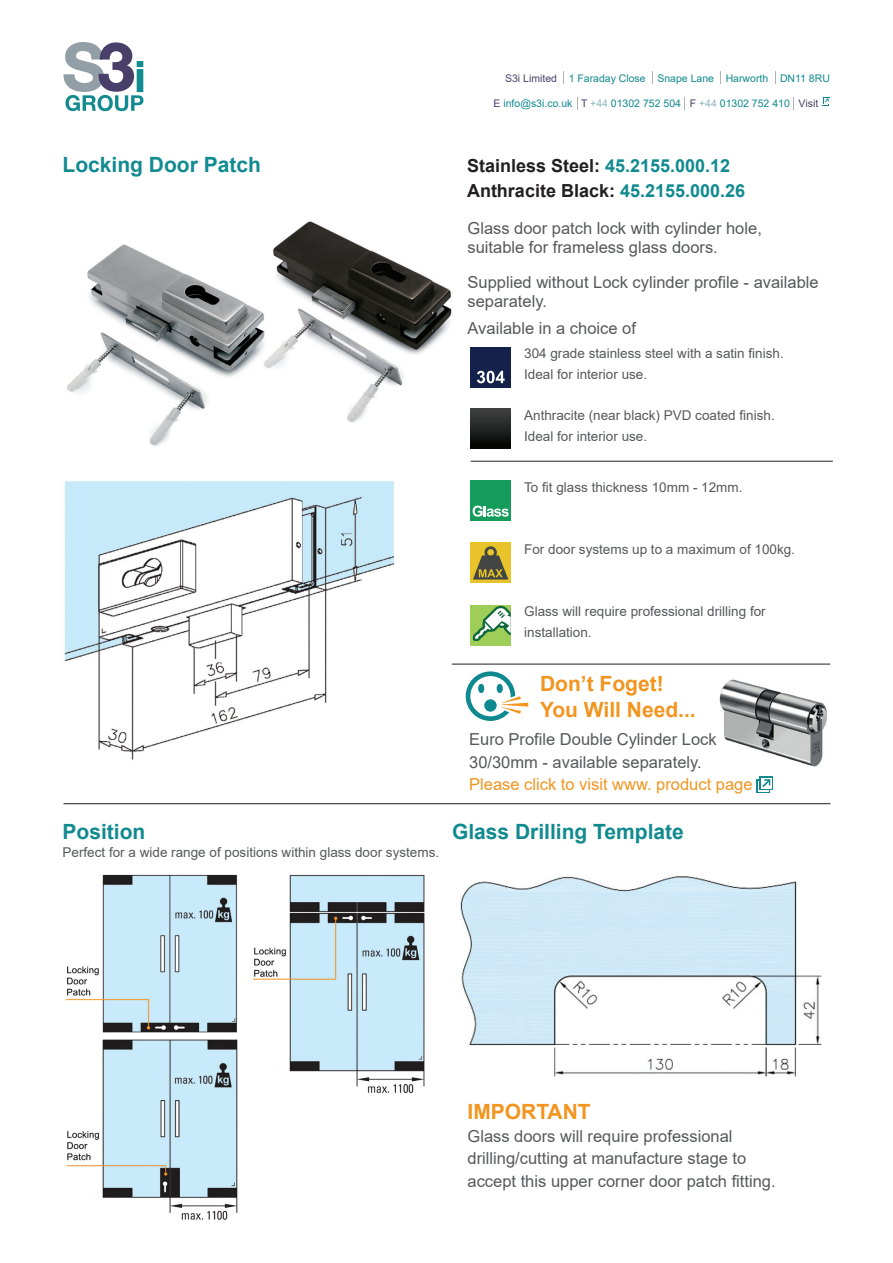
<style>
.page{position:relative;width:893px;height:1263px;background:#fff}
.page>*{position:absolute;margin:0;border:0;box-sizing:border-box;transform-origin:0 0}
.t1{font:700 21px "Arial";color:#118a90}
.t2{font:700 21px/25.5px "Arial";color:#f29520}
.t3{font:700 21px "Arial";color:#f3951e}
.t4{font:700 18px/25.5px "Arial";color:#231f20}
.t5{font:16.5px/22.5px "Arial";color:#57585a}
.t6{font:16.5px "Arial";color:#f29520}
.t7{font:13.5px/21px "Arial";color:#57585a}
.t8{font:10.5px "Arial";color:#11898f}
.s1{color:#4a4168}
.s2{color:#92b7be}
.s3{color:#118a90}
</style>
<div class="page">
<svg style="left:775px;top:71px;width:1px;height:13px"></svg>
<svg style="left:652px;top:71px;width:1px;height:13px"></svg>
<svg style="left:720px;top:71px;width:1px;height:13px"></svg>
<svg style="left:563px;top:71px;width:1px;height:13px"></svg>
<svg style="left:577px;top:97px;width:1px;height:13px"></svg>
<svg style="left:684px;top:97px;width:1px;height:13px"></svg>
<svg style="left:793px;top:97px;width:1px;height:13px"></svg>
<svg style="left:823px;top:98px;width:6px;height:7px"></svg>
<svg style="left:63px;top:42px;width:80px;height:69px"></svg>
<img style="left:66px;top:221px;width:386px;height:225px">
<img style="left:64px;top:481px;width:388px;height:279px">
<img style="left:65px;top:874px;width:360px;height:346px">
<img style="left:460px;top:876px;width:362px;height:201px">
<hr style="left:64px;top:803px;width:766px;height:1px;background:#211e1e">
<hr style="left:452px;top:664px;width:378px;height:1px;background:#211e1e">
<svg style="left:466px;top:671px;width:62px;height:50px"></svg>
<img style="left:719px;top:679px;width:108px;height:100px">
<div style="left:757px;top:779px;width:13px;height:14px;background:#11898f"></div>
<svg style="left:758px;top:781px;width:11px;height:11px"></svg>
<div style="left:760px;top:776px;width:13px;height:14px;background:#11898f"></div>
<svg style="left:761px;top:778px;width:11px;height:11px"></svg>
<svg style="left:762px;top:779px;width:8px;height:8px"></svg>
<div style="left:471px;top:605px;width:40px;height:40px;background:#9ecd58"></div>
<svg style="left:473px;top:606px;width:38px;height:35px"></svg>
<div style="left:471px;top:347px;width:40px;height:40px;background:#14224b"></div>
<svg style="left:477px;top:371px;width:28px;height:12px"></svg>
<div style="left:471px;top:481px;width:40px;height:40px;background:#159c5a"></div>
<svg style="left:473px;top:506px;width:36px;height:11px"></svg>
<div style="left:471px;top:543px;width:40px;height:40px;background:#e8c42a"></div>
<svg style="left:473px;top:546px;width:35px;height:33px"></svg>
<div style="left:471px;top:408px;width:40px;height:40px;background:#050504"></div>
<svg style="left:471px;top:408px;width:40px;height:32px"></svg>
<hr style="left:471px;top:461px;width:362px;height:1px;background:#211e1e">
<p class="t1" style="left:63px;top:149px;width:200px">Locking Door Patch</p>
<p class="t8" style="left:505px;top:71px;width:326px"><span class="s1">S3i Limited</span> 1 Faraday Close Snape Lane Harworth DN11 8RU</p>
<p class="t8" style="left:494px;top:96px;width:326px"><span class="s1">E</span> info@s3i.co.uk <span class="s1">T</span> <span class="s2">+44</span> 01302 752 504 <span class="s1">F</span> <span class="s2">+44</span> 01302 752 410 <span class="s1">Visit</span></p>
<p class="t4" style="left:467px;top:153px;width:280px">Stainless Steel: <span class="s3">45.2155.000.12<br></span>Anthracite Black: <span class="s3">45.2155.000.26</span></p>
<p class="t5" style="left:468px;top:218px;width:296px;line-height:19.5px">Glass door patch lock with cylinder hole, suitable for frameless glass doors.</p>
<p class="t5" style="left:468px;top:272px;width:353px;line-height:19.5px">Supplied without Lock cylinder profile - available separately.</p>
<p class="t5" style="left:468px;top:317px;width:170px">Available in a choice of</p>
<p class="t7" style="left:524px;top:343px;width:261px">304 grade stainless steel with a satin finish.<br>Ideal for interior use.</p>
<p class="t7" style="left:524px;top:404px;width:252px">Anthracite (near black) PVD coated finish.<br>Ideal for interior use.</p>
<p class="t7" style="left:524px;top:476px;width:220px">To fit glass thickness 10mm - 12mm.</p>
<p class="t7" style="left:524px;top:539px;width:272px">For door systems up to a maximum of 100kg.</p>
<p class="t7" style="left:524px;top:601px;width:243px">Glass will require professional drilling for installation.</p>
<p class="t1" style="left:63px;top:817px;width:84px">Position</p>
<p class="t7" style="left:63px;top:841px;width:378px">Perfect for a wide range of positions within glass door systems.</p>
<p class="t2" style="left:540px;top:671px;width:157px">Don’t Foget!<br>You Will Need...</p>
<p class="t5" style="left:469px;top:728px;width:249px">Euro Profile Double Cylinder Lock<br>30/30mm - available separately.</p>
<p class="t6" style="left:469px;top:773px;width:285px">Please click to visit www. product page</p>
<p class="t1" style="left:452px;top:817px;width:233px">Glass Drilling Template</p>
<p class="t3" style="left:468px;top:1097px;width:125px">IMPORTANT</p>
<p class="t5" style="left:468px;top:1124px;width:310px">Glass doors will require professional drilling/cutting at manufacture stage to accept this upper corner door patch fitting.</p>
</div>
